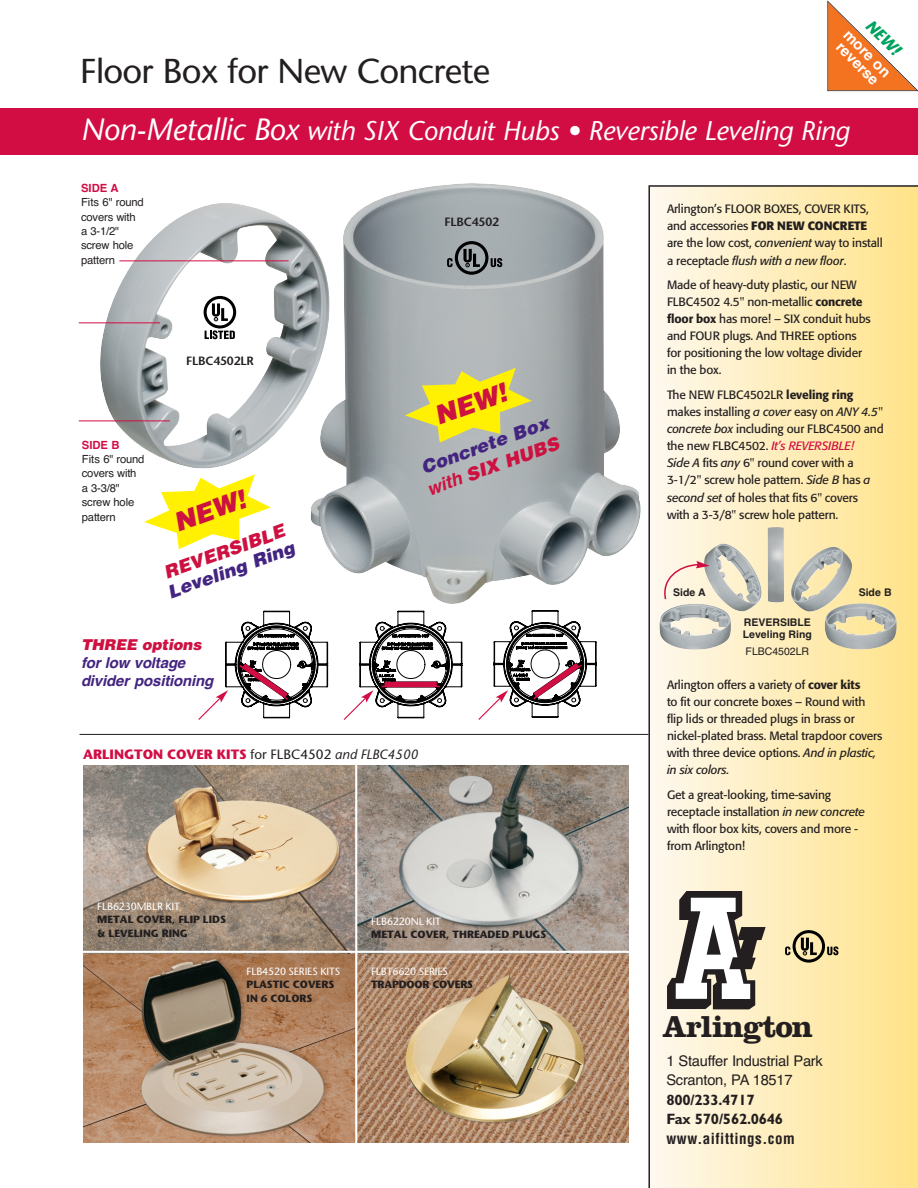
<style>
.page{position:relative;width:918px;height:1188px;background:#fff}
.page>*{position:absolute;margin:0;border:0;box-sizing:border-box;transform-origin:0 0}
.t1{font:34.5px "Stone Sans";letter-spacing:-.025em;color:#231f20}
.t2{font:700 31.5px "Clarendon LT Std";letter-spacing:-.035em;color:#231f20}
.t3{font:italic 27px "Stone Sans";letter-spacing:-.01em;color:#fff}
.t4{font:italic 900 25.8px "Helvetica";color:#cd1141}
.t5{font:italic 900 18px/22.8px "Helvetica";color:#432480}
.t6{font:italic 900 18px "Helvetica";color:#cd1141}
.t7{font:italic 700 16.5px "Stone Sans";color:#00a261}
.t8{font:italic 700 15px/18px "Helvetica";letter-spacing:-.01em;color:#432480}
.t9{font:700 15px/19.5px "Gill Sans";letter-spacing:-.015em;color:#231f20}
.t10{font:700 condensed 15px "Helvetica";letter-spacing:.035em;color:#231f20}
.t11{font:700 15px/13.5px "Helvetica";color:#fff}
.t12{font:italic 900 15px "Helvetica";letter-spacing:-.015em;color:#cd1141}
.t13{font:14.7px/19.5px "Helvetica";letter-spacing:-.015em;color:#231f20}
.t14{font:700 13.5px "Stone Sans";color:#d20d44}
.t15{font:12px/17.1px "Formata";letter-spacing:-.01em;color:#231f20}
.t16{font:600 12px "Stone Sans Std";letter-spacing:-.01em;color:#231f20}
.t17{font:11.25px/14.4px "Helvetica";letter-spacing:-.015em;color:#231f20}
.t18{font:700 11.25px "Helvetica";color:#d20d44}
.t19{font:700 10.5px/13.5px "Stone Sans";color:#231f20}
.t20{font:10.5px "Stone Sans";letter-spacing:-.01em;color:#fff}
.t21{font:700 10.5px/12px "Helvetica";color:#231f20}
.t22{font:10.5px "Helvetica";color:#231f20}
.s1{font-size:30.75px}
.s2{font-weight:700;color:#cd1141}
.s3{color:#cd1141}
.s4{font-weight:400;color:#231f20}
.s5{font-weight:400;font-style:italic;color:#231f20}
.s6{font-weight:700}
.s7{font-style:italic}
.s8{font-weight:500}
.s9{font-style:italic;color:#d20d44}
</style>
<div class="page">
<img style="left:311px;top:183px;width:330px;height:421px">
<svg style="left:144px;top:474px;width:127px;height:75px"></svg>
<img style="left:100px;top:202px;width:230px;height:267px">
<hr style="left:80px;top:734px;width:568px;height:1px;background:#231f20">
<img style="left:83px;top:765px;width:546px;height:377px">
<svg style="left:648px;top:185px;width:270px;height:1003px;background:#fcebb8"></svg>
<div style="left:0;top:109px;width:918px;height:46px;background:#d20d44"></div>
<svg style="left:827px;top:0;width:91px;height:92px"></svg>
<svg style="left:667px;top:891px;width:98px;height:118px"></svg>
<hr style="left:66px;top:951px;width:574px;height:2px;background:#fff">
<hr style="left:119px;top:260px;width:170px;height:1px;background:#d20d44">
<hr style="left:79px;top:322px;width:81px;height:1px;background:#d20d44">
<hr style="left:355px;top:756px;width:2px;height:408px;background:#fff">
<svg style="left:204px;top:296px;width:32px;height:43px"></svg>
<img style="left:659px;top:527px;width:238px;height:123px">
<svg style="left:661px;top:561px;width:49px;height:40px;background:#f7e3d4"></svg>
<svg style="left:405px;top:368px;width:127px;height:75px;background:#d5d15e"></svg>
<hr style="left:79px;top:421px;width:91px;height:1px;background:#d20d44">
<svg style="left:447px;top:241px;width:55px;height:34px;background:#747a7c"></svg>
<svg style="left:785px;top:930px;width:54px;height:33px;background:#b5a77d"></svg>
<hr style="left:341px;top:598px;width:1px;height:127px;background:#66499d">
<hr style="left:482px;top:598px;width:1px;height:127px;background:#66499d">
<svg style="left:198px;top:611px;width:130px;height:109px"></svg>
<svg style="left:343px;top:611px;width:119px;height:109px"></svg>
<svg style="left:478px;top:610px;width:118px;height:111px"></svg>
<h3 class="t7" style="left:873px;top:18px;width:43px;rotate:45deg">NEW!</h3>
<p class="t11" style="left:850px;top:29px;width:61px;rotate:45deg">more on reverse</p>
<h1 class="t1" style="left:80px;top:58px;width:411px">Floor Box for New Concrete</h1>
<h3 class="t3" style="left:81px;top:120px;width:770px"><span class="s1">Non-Metallic Box</span> with SIX Conduit Hubs • Reversible Leveling Ring</h3>
<p class="t18" style="left:81px;top:181px;width:39px">SIDE A</p>
<p class="t17" style="left:81px;top:195px;width:64px">Fits 6" round covers with a 3-1/2" screw hole pattern</p>
<p class="t16" style="left:186px;top:356px;width:69px">FLBC4502LR</p>
<p class="t18" style="left:82px;top:438px;width:39px">SIDE B</p>
<p class="t17" style="left:82px;top:452px;width:64px">Fits 6" round covers with a 3-3/8" screw hole pattern</p>
<h3 class="t4" style="left:170px;top:509px;width:76px;rotate:-20deg">NEW!</h3>
<h3 class="t6" style="left:161px;top:564px;width:129px;rotate:-20deg">REVERSIBLE</h3>
<h3 class="t5" style="left:164px;top:582px;width:135px;rotate:-20deg">Leveling Ring</h3>
<p class="t12" style="left:81px;top:636px;width:122px">THREE options</p>
<p class="t8" style="left:81px;top:654px;width:134px">for low voltage divider positioning</p>
<p class="t16" style="left:445px;top:218px;width:56px">FLBC4502</p>
<h3 class="t4" style="left:430px;top:403px;width:76px;rotate:-20deg">NEW!</h3>
<h3 class="t5" style="left:416px;top:458px;width:141px;rotate:-20deg">Concrete Box <span class="s2">with</span> <span class="s3">SIX HUBS</span></h3>
<p class="t14" style="left:83px;top:749px;width:337px">ARLINGTON COVER KITS <span class="s4">for FLBC4502</span> <span class="s5">and FLBC4500</span></p>
<p class="t20" style="left:97px;top:902px;width:84px">FLB6230MBLR KIT</p>
<p class="t19" style="left:97px;top:914px;width:130px">METAL COVER, FLIP LIDS &amp; LEVELING RING</p>
<p class="t20" style="left:371px;top:917px;width:71px">FLB6220NL KIT</p>
<p class="t19" style="left:371px;top:929px;width:177px">METAL COVER, THREADED PLUGS</p>
<p class="t20" style="left:247px;top:967px;width:95px">FLB4520 SERIES KITS</p>
<p class="t19" style="left:247px;top:979px;width:89px">PLASTIC COVERS<br>IN 6 COLORS</p>
<p class="t20" style="left:371px;top:967px;width:79px">FLBT6620 SERIES</p>
<p class="t19" style="left:371px;top:979px;width:104px">TRAPDOOR COVERS</p>
<p class="t15" style="left:667px;top:202px;width:217px">Arlington’s FLOOR BOXES, COVER KITS, and accessories <span class="s6">FOR NEW CONCRETE </span>are the low cost, <span class="s7">convenient</span> way to install a receptacle <span class="s7">flush with a new floor</span>.</p>
<p class="t15" style="left:667px;top:277px;width:205px">Made of heavy-duty plastic, our NEW<br>FLBC4502 4.5" non-metallic <span class="s8">concrete floor box</span> has more! – SIX conduit hubs and FOUR plugs. And THREE options for positioning the low voltage divider in the box.</p>
<p class="t15" style="left:667px;top:387px;width:218px">The NEW FLBC4502LR <span class="s8">leveling ring </span>makes installing <span class="s7">a cover</span> easy on <span class="s7">ANY 4.5" concrete box</span> including our FLBC4500 and the new FLBC4502. <span class="s9">It’s REVERSIBLE!<br></span><span class="s7">Side A</span> fits <span class="s7">any</span> 6" round cover with a 3-1/2" screw hole pattern. <span class="s7">Side B</span> has <span class="s7">a second set</span> of holes that fits 6" covers with a 3-3/8" screw hole pattern.</p>
<p class="t21" style="left:673px;top:587px;width:34px">Side A</p>
<p class="t21" style="left:859px;top:587px;width:34px">Side B</p>
<p class="t21" style="left:743px;top:616px;width:71px">REVERSIBLE<br>Leveling Ring</p>
<p class="t22" style="left:746px;top:645px;width:65px">FLBC4502LR</p>
<p class="t15" style="left:667px;top:677px;width:217px">Arlington offers a variety of <span class="s8">cover kits<br></span>to fit our concrete boxes – Round with flip lids or threaded plugs in brass or nickel-plated brass. Metal trapdoor covers with three device options. <span class="s7">And in plastic, in six colors.</span></p>
<p class="t15" style="left:667px;top:787px;width:200px">Get a great-looking, time-saving receptacle installation <span class="s7">in new concrete </span>with floor box kits, covers and more - from Arlington!</p>
<h2 class="t2" style="left:663px;top:1016px;width:152px">Arlington</h2>
<p class="t13" style="left:666px;top:1051px;width:158px">1 Stauffer Industrial Park<br>Scranton, PA 18517</p>
<p class="t9" style="left:666px;top:1090px;width:118px">800/233.4717<br>Fax 570/562.0646</p>
<p class="t10" style="left:666px;top:1130px;width:130px">www.aifittings.com</p>
</div>
